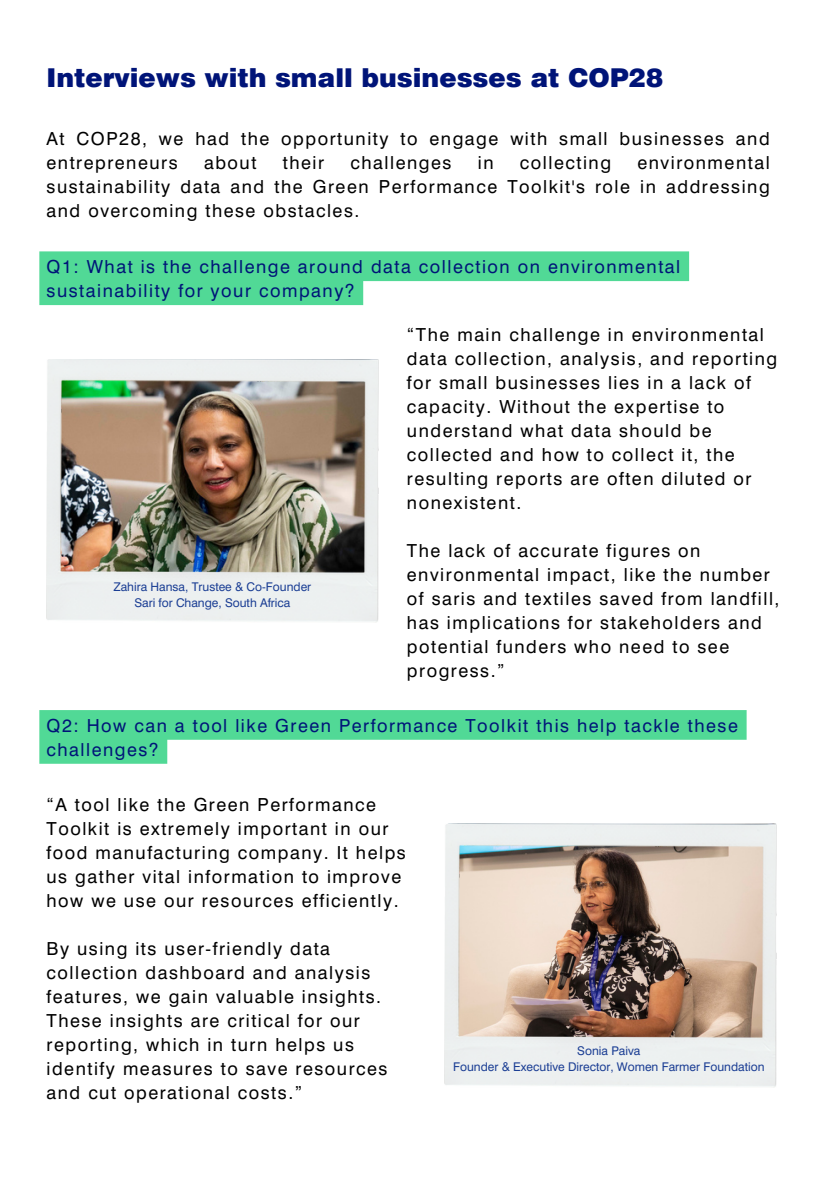
<style>
.page{position:relative;width:839px;height:1191px;background:#fff}
.page>*{position:absolute;margin:0;border:0;box-sizing:border-box;transform-origin:0 0}
.t1{font:900 26px "Swiss 721 BT";color:#001478}
.t2{font:18px/24px "Swiss 721 BT";letter-spacing:.085em;color:#000}
.t3{font:18px/24px "Swiss 721 BT";letter-spacing:.085em;color:#001478}
.t4{font:12px "Swiss 721 BT";color:#1b3e94}
</style>
<div class="page">
<img style="left:47px;top:359px;width:331px;height:263px">
<img style="left:445px;top:824px;width:331px;height:263px">
<svg style="left:39px;top:251px;width:650px;height:54px"></svg>
<svg style="left:39px;top:710px;width:707px;height:54px"></svg>
<h2 class="t1" style="left:47px;top:67px;width:618px">Interviews with small businesses at COP28</h2>
<p class="t2" style="left:47px;top:127px;width:724px">At COP28, we had the opportunity to engage with small businesses and entrepreneurs</p>
<p class="t2" style="left:47px;top:151px;width:724px;text-align:justify;text-indent:591px">environmental sustainability data and the Green Performance Toolkit's role in addressing and overcoming these obstacles.</p>
<p class="t2" style="left:204px;top:151px;width:54px">about</p>
<p class="t2" style="left:283px;top:151px;width:43px">their</p>
<p class="t2" style="left:350px;top:151px;width:102px">challenges</p>
<p class="t2" style="left:478px;top:151px;width:17px">in</p>
<p class="t2" style="left:520px;top:151px;width:93px">collecting</p>
<h2 class="t3" style="left:47px;top:254px;width:635px">Q1: What is the challenge around data collection on environmental sustainability for your company?</h2>
<p class="t4" style="left:114px;top:580px;width:199px">Zahira Hansa, Trustee &amp; Co-Founder</p>
<p class="t4" style="left:134px;top:596px;width:157px">Sari for Change, South Africa</p>
<h2 class="t2" style="left:407px;top:322px;width:372px">“The main challenge in environmental data collection, analysis, and reporting for small businesses lies in a lack of capacity. Without the expertise to understand what data should be collected and how to collect it, the resulting reports are often diluted or nonexistent.</h2>
<h2 class="t2" style="left:407px;top:538px;width:374px">The lack of accurate figures on environmental impact, like the number of saris and textiles saved from landfill, has implications for stakeholders and potential funders who need to see progress.”</h2>
<p class="t3" style="left:47px;top:713px;width:692px">Q2: How can a tool like Green Performance Toolkit this help tackle these challenges?</p>
<p class="t2" style="left:47px;top:792px;width:361px">“A tool like the Green Performance Toolkit is extremely important in our food manufacturing company. It helps us gather vital information to improve how we use our resources efficiently.</p>
<p class="t2" style="left:47px;top:936px;width:342px">By using its user-friendly data collection dashboard and analysis features, we gain valuable insights.<br>These insights are critical for our reporting, which in turn helps us identify measures to save resources and cut operational costs.”</p>
<h2 class="t4" style="left:577px;top:1043px;width:65px">Sonia Paiva</h2>
<h2 class="t4" style="left:453px;top:1059px;width:313px">Founder &amp; Executive Director, Women Farmer Foundation</h2>
</div>
